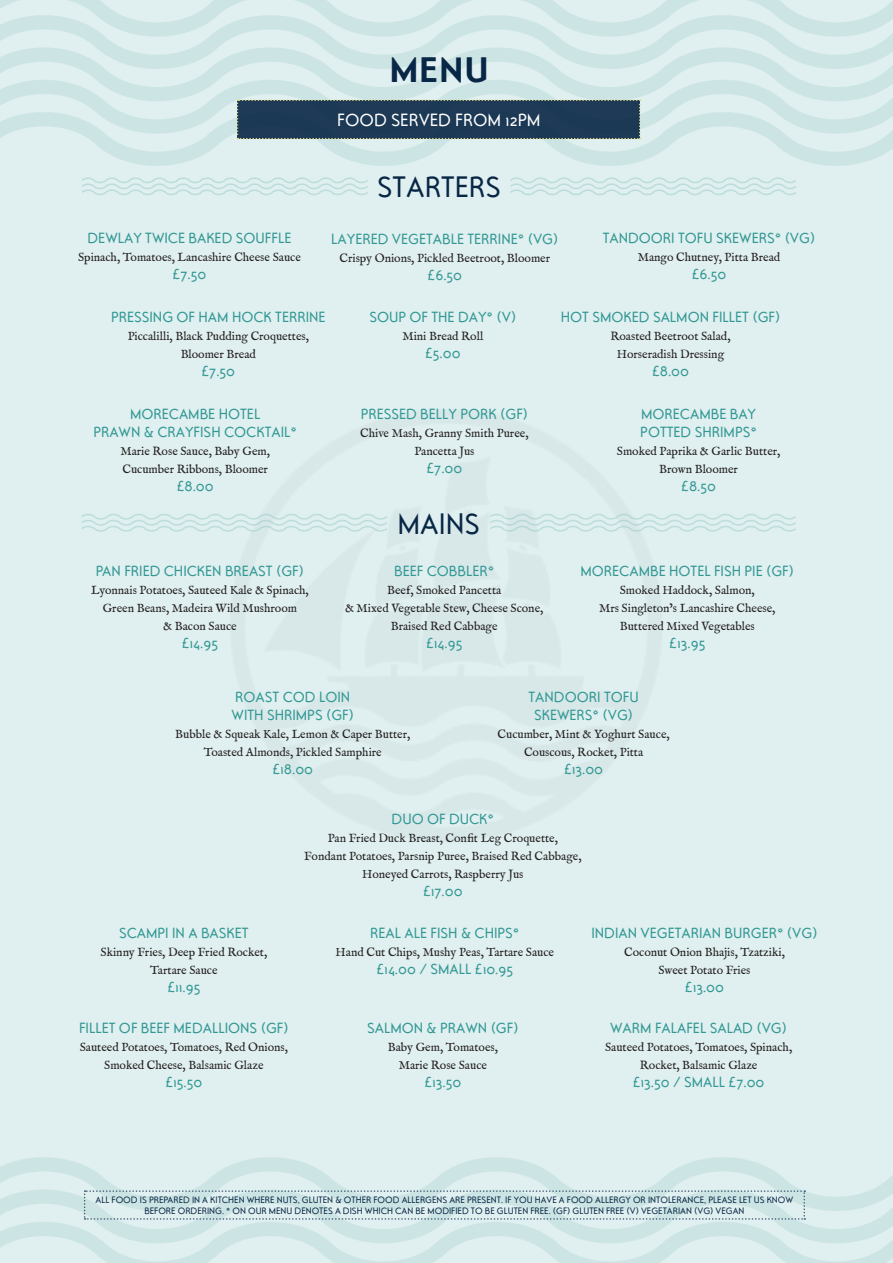
<style>
.page{position:relative;width:893px;height:1263px;background:#e0efef}
.page>*{position:absolute;margin:0;border:0;box-sizing:border-box;transform-origin:0 0}
.t1{font:700 36px "Ottomat";color:#082645}
.t2{font:30px "Ottomat";color:#082645}
.t3{font:18px "Ottomat";color:#fff}
.t4{font:15px/18px "Ottomat";color:#319894;text-align:center}
.t5{font:12px/18px "IM FELL English PRO Roman";color:#231f20;text-align:center}
.t6{font:9.45px/11.4px "Ottomat";color:#082645;text-align:center}
</style>
<div class="page">
<svg style="left:510px;top:177px;width:286px;height:18px"></svg>
<svg style="left:82px;top:177px;width:286px;height:18px"></svg>
<svg style="left:237px;top:99px;width:404px;height:40px"></svg>
<svg style="left:490px;top:513px;width:306px;height:19px"></svg>
<svg style="left:81px;top:513px;width:306px;height:19px"></svg>
<svg style="left:0;top:1190px;width:893px;height:73px"></svg>
<h1 class="t1" style="left:389px;top:47px;width:101px">MENU</h1>
<h3 class="t3" style="left:337px;top:109px;width:205px">FOOD SERVED FROM 12PM</h3>
<h2 class="t2" style="left:377px;top:169px;width:125px">STARTERS</h2>
<p class="t4" style="left:603px;top:229px;width:214px">TANDOORI TOFU SKEWERS* (VG)</p>
<p class="t5" style="left:638px;top:249px;width:144px">Mango Chutney, Pitta Bread</p>
<p class="t4" style="left:692px;top:265px;width:36px">£6.50</p>
<p class="t4" style="left:331px;top:230px;width:229px">LAYERED VEGETABLE TERRINE* (VG)</p>
<p class="t5" style="left:339px;top:249px;width:212px">Crispy Onions, Pickled Beetroot, Bloomer</p>
<p class="t4" style="left:428px;top:266px;width:36px">£6.50</p>
<p class="t4" style="left:88px;top:229px;width:205px">DEWLAY TWICE BAKED SOUFFLE</p>
<p class="t5" style="left:78px;top:249px;width:224px">Spinach, Tomatoes, Lancashire Cheese Sauce</p>
<p class="t4" style="left:173px;top:265px;width:35px">£7.50</p>
<p class="t4" style="left:111px;top:308px;width:216px">PRESSING OF HAM HOCK TERRINE</p>
<p class="t5" style="left:128px;top:328px;width:183px">Piccalilli, Black Pudding Croquettes,<br>Bloomer Bread</p>
<p class="t4" style="left:201px;top:362px;width:35px">£7.50</p>
<p class="t4" style="left:93px;top:405px;width:205px">MORECAMBE HOTEL<br>PRAWN &amp; CRAYFISH COCKTAIL*</p>
<p class="t5" style="left:120px;top:442px;width:151px;text-align:left">Marie Rose Sauce, Baby Gem,<br>Cucumber Ribbons, Bloomer</p>
<p class="t4" style="left:177px;top:477px;width:39px">£8.00</p>
<p class="t4" style="left:369px;top:308px;width:148px">SOUP OF THE DAY* (V)</p>
<p class="t5" style="left:402px;top:328px;width:82px">Mini Bread Roll</p>
<p class="t4" style="left:425px;top:344px;width:37px">£5.00</p>
<p class="t4" style="left:561px;top:308px;width:221px">HOT SMOKED SALMON FILLET (GF)</p>
<p class="t5" style="left:610px;top:328px;width:122px">Roasted Beetroot Salad,<br>Horseradish Dressing</p>
<p class="t4" style="left:652px;top:362px;width:39px">£8.00</p>
<p class="t4" style="left:361px;top:405px;width:169px">PRESSED BELLY PORK (GF)</p>
<p class="t5" style="left:360px;top:424px;width:170px">Chive Mash, Granny Smith Puree,<br>Pancetta Jus</p>
<p class="t4" style="left:426px;top:459px;width:37px">£7.00</p>
<p class="t4" style="left:640px;top:405px;width:118px;text-align:left">MORECAMBE BAY<br>POTTED SHRIMPS*</p>
<p class="t5" style="left:617px;top:442px;width:165px">Smoked Paprika &amp; Garlic Butter,<br>Brown Bloomer</p>
<p class="t4" style="left:681px;top:477px;width:36px">£8.50</p>
<p class="t4" style="left:96px;top:562px;width:210px">PAN FRIED CHICKEN BREAST (GF)</p>
<p class="t5" style="left:91px;top:581px;width:219px">Lyonnais Potatoes, Sauteed Kale &amp; Spinach,<br>Green Beans, Madeira Wild Mushroom<br>&amp; Bacon Sauce</p>
<p class="t4" style="left:182px;top:634px;width:38px">£14.95</p>
<h2 class="t2" style="left:397px;top:506px;width:84px">MAINS</h2>
<p class="t4" style="left:394px;top:562px;width:102px">BEEF COBBLER*</p>
<p class="t5" style="left:345px;top:581px;width:200px">Beef, Smoked Pancetta<br>&amp; Mixed Vegetable Stew, Cheese Scone,<br>Braised Red Cabbage</p>
<p class="t4" style="left:426px;top:634px;width:38px">£14.95</p>
<p class="t4" style="left:580px;top:562px;width:215px">MORECAMBE HOTEL FISH PIE (GF)</p>
<p class="t5" style="left:599px;top:581px;width:178px">Smoked Haddock, Salmon,<br>Mrs Singleton’s Lancashire Cheese,<br>Buttered Mixed Vegetables</p>
<p class="t4" style="left:669px;top:634px;width:37px">£13.95</p>
<p class="t4" style="left:232px;top:688px;width:124px;text-align:left">ROAST COD LOIN<br>WITH SHRIMPS (GF)</p>
<p class="t5" style="left:175px;top:726px;width:237px">Bubble &amp; Squeak Kale, Lemon &amp; Caper Butter,<br>Toasted Almonds, Pickled Samphire</p>
<p class="t4" style="left:272px;top:760px;width:42px">£18.00</p>
<p class="t4" style="left:529px;top:688px;width:112px">TANDOORI TOFU<br>SKEWERS* (VG)</p>
<p class="t5" style="left:498px;top:726px;width:174px">Cucumber, Mint &amp; Yoghurt Sauce,<br>Couscous, Rocket, Pitta</p>
<p class="t4" style="left:564px;top:760px;width:41px">£13.00</p>
<p class="t4" style="left:119px;top:923px;width:131px">SCAMPI IN A BASKET</p>
<p class="t5" style="left:101px;top:943px;width:168px">Skinny Fries, Deep Fried Rocket,<br>Tartare Sauce</p>
<p class="t4" style="left:167px;top:977px;width:35px">£11.95</p>
<p class="t4" style="left:79px;top:1019px;width:211px">FILLET OF BEEF MEDALLIONS (GF)</p>
<p class="t5" style="left:80px;top:1038px;width:210px">Sauteed Potatoes, Tomatoes, Red Onions,<br>Smoked Cheese, Balsamic Glaze</p>
<p class="t4" style="left:165px;top:1073px;width:38px">£15.50</p>
<p class="t4" style="left:392px;top:810px;width:104px">DUO OF DUCK*</p>
<p class="t5" style="left:304px;top:829px;width:279px">Pan Fried Duck Breast, Confit Leg Croquette,<br>Fondant Potatoes, Parsnip Puree, Braised Red Cabbage,<br>Honeyed Carrots, Raspberry Jus</p>
<p class="t4" style="left:423px;top:882px;width:41px">£17.00</p>
<p class="t4" style="left:370px;top:923px;width:151px">REAL ALE FISH &amp; CHIPS*</p>
<p class="t5" style="left:336px;top:943px;width:220px">Hand Cut Chips, Mushy Peas, Tartare Sauce</p>
<p class="t4" style="left:376px;top:959px;width:138px">£14.00 / SMALL £10.95</p>
<p class="t4" style="left:367px;top:1019px;width:153px">SALMON &amp; PRAWN (GF)</p>
<p class="t5" style="left:388px;top:1038px;width:112px">Baby Gem, Tomatoes,<br>Marie Rose Sauce</p>
<p class="t4" style="left:424px;top:1073px;width:38px">£13.50</p>
<p class="t4" style="left:591px;top:923px;width:228px">INDIAN VEGETARIAN BURGER* (VG)</p>
<p class="t5" style="left:624px;top:943px;width:162px">Coconut Onion Bhajis, Tzatziki,<br>Sweet Potato Fries</p>
<p class="t4" style="left:685px;top:977px;width:41px">£13.00</p>
<p class="t4" style="left:610px;top:1019px;width:178px">WARM FALAFEL SALAD (VG)</p>
<p class="t5" style="left:605px;top:1038px;width:189px">Sauteed Potatoes, Tomatoes, Spinach,<br>Rocket, Balsamic Glaze</p>
<p class="t4" style="left:633px;top:1073px;width:133px">£13.50 / SMALL £7.00</p>
<p class="t6" style="left:96px;top:1194px;width:699px">ALL FOOD IS PREPARED IN A KITCHEN WHERE NUTS, GLUTEN &amp; OTHER FOOD ALLERGENS ARE PRESENT. IF YOU HAVE A FOOD ALLERGY OR INTOLERANCE, PLEASE LET US KNOW<br>BEFORE ORDERING. * ON OUR MENU DENOTES A DISH WHICH CAN BE MODIFIED TO BE GLUTEN FREE. (GF) GLUTEN FREE (V) VEGETARIAN (VG) VEGAN</p>
</div>
